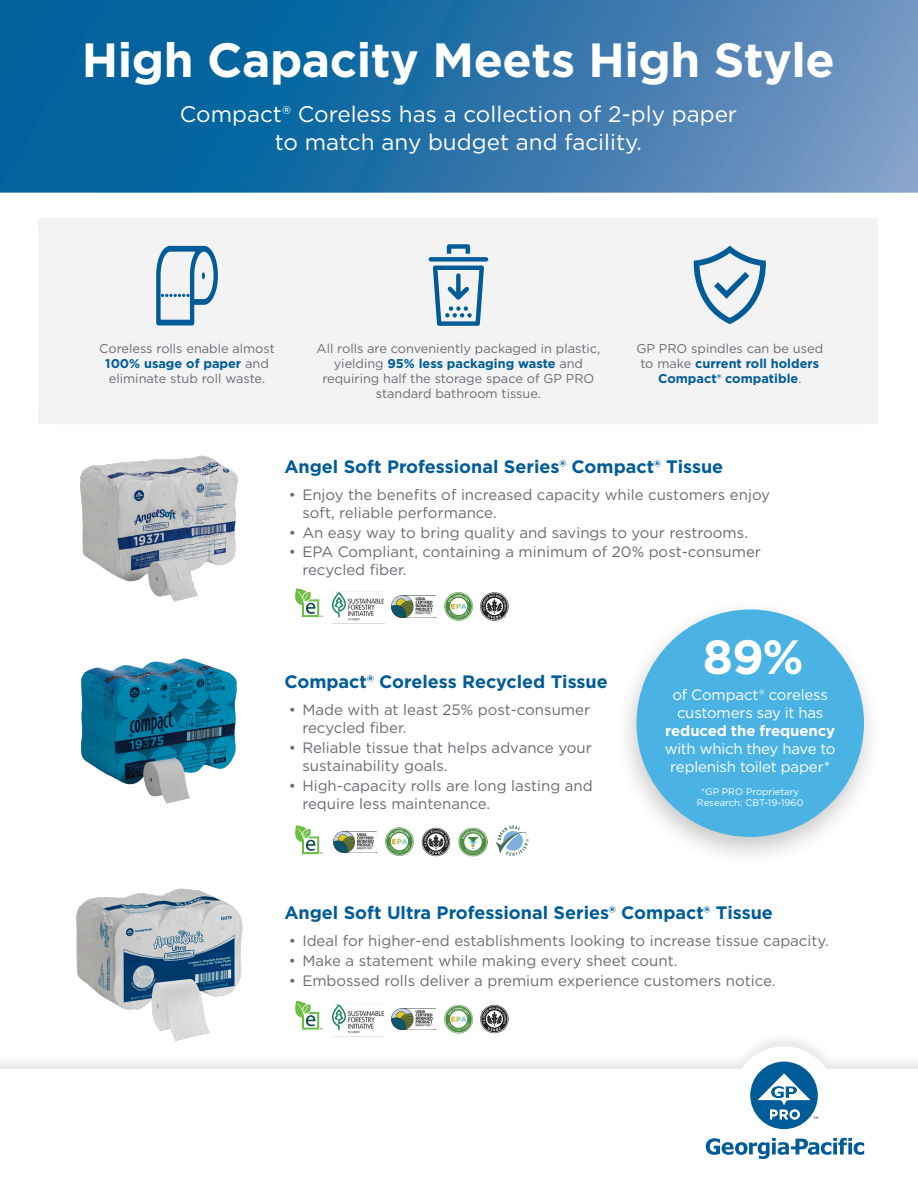
<style>
.page{position:relative;width:918px;height:1188px;background:#fff}
.page>*{position:absolute;margin:0;border:0;box-sizing:border-box;transform-origin:0 0}
.t1{font:700 48px "Gotham";letter-spacing:-.01em;color:#fff}
.t2{font:22.5px "Gotham";color:#fff}
.t3{font:700 18px "Gotham";color:#005c98}
.t4{font:15px/18px "Gotham";color:#696b73}
.t5{font:15px/18px "Gotham";letter-spacing:-.015em;color:#fff;text-align:center}
.t6{font:12.75px/15.3px "Gotham";color:#696b73;text-align:center}
.t7{font:700 12.75px "Gotham";color:#005c98}
.t8{font:9.45px/11.4px "Gotham";color:#fff;text-align:center}
.s1{font-weight:400;color:#696b73}
.s2{font-weight:700;color:#005c98}
.s3{font-weight:700}
</style>
<div class="page">
<svg style="left:0;top:0;width:918px;height:193px;background:#2e75aa"></svg>
<div style="left:39px;top:219px;width:839px;height:205px;background:#f3f3f4"></div>
<svg style="left:156px;top:246px;width:62px;height:80px"></svg>
<div style="left:429px;top:257px;width:59px;height:5px;background:#005c98;border-radius:2px"></div>
<svg style="left:447px;top:244px;width:23px;height:10px"></svg>
<svg style="left:433px;top:266px;width:51px;height:60px"></svg>
<svg style="left:693px;top:246px;width:73px;height:78px"></svg>
<img style="left:80px;top:455px;width:158px;height:147px">
<img style="left:76px;top:888px;width:167px;height:143px">
<svg style="left:295px;top:588px;width:28px;height:29px"></svg>
<img style="left:392px;top:596px;width:41px;height:21px">
<svg style="left:480px;top:592px;width:29px;height:29px"></svg>
<img style="left:332px;top:591px;width:53px;height:33px">
<svg style="left:295px;top:1001px;width:28px;height:29px"></svg>
<img style="left:392px;top:1008px;width:43px;height:22px">
<svg style="left:480px;top:1005px;width:29px;height:26px"></svg>
<img style="left:332px;top:1004px;width:52px;height:27px">
<img style="left:81px;top:658px;width:156px;height:146px">
<div style="left:614px;top:598px;width:269px;height:269px;background:#231f20;opacity:.25"></div>
<div style="left:636px;top:609px;width:228px;height:228px;background:#4ab3e4;border-radius:50%"></div>
<svg style="left:295px;top:825px;width:28px;height:29px"></svg>
<img style="left:333px;top:831px;width:44px;height:22px">
<svg style="left:422px;top:828px;width:28px;height:28px"></svg>
<img style="left:458px;top:827px;width:29px;height:30px">
<svg style="left:495px;top:826px;width:34px;height:30px"></svg>
<svg style="left:385px;top:827px;width:29px;height:29px"></svg>
<svg style="left:444px;top:592px;width:29px;height:29px"></svg>
<svg style="left:444px;top:1005px;width:29px;height:26px"></svg>
<div style="left:0;top:1031px;width:918px;height:157px;background:#231f20;opacity:.1"></div>
<div style="left:0;top:1069px;width:918px;height:119px;background:#fff"></div>
<div style="left:733px;top:1046px;width:102px;height:103px;background:#fff;border-radius:50%"></div>
<svg style="left:750px;top:1062px;width:68px;height:67px"></svg>
<svg style="left:706px;top:1138px;width:158px;height:21px"></svg>
<p class="t1" style="left:82px;top:28px;width:755px">High Capacity Meets High Style</p>
<p class="t2" style="left:180px;top:99px;width:559px">Compact® Coreless has a collection of 2-ply paper</p>
<p class="t2" style="left:275px;top:128px;width:369px">to match any budget and facility.</p>
<p class="t6" style="left:99px;top:340px;width:177px">Coreless rolls enable almost</p>
<p class="t7" style="left:105px;top:355px;width:165px">100% usage of paper <span class="s1">and</span></p>
<p class="t6" style="left:109px;top:371px;width:158px">eliminate stub roll waste.</p>
<p class="t6" style="left:317px;top:340px;width:285px">All rolls are conveniently packaged in plastic, yielding <span class="s2">95% less packaging waste</span> and requiring half the storage space of GP PRO standard bathroom tissue.</p>
<p class="t6" style="left:636px;top:340px;width:188px">GP PRO spindles can be used</p>
<p class="t7" style="left:640px;top:355px;width:180px"><span class="s1">to make</span> current roll holders</p>
<p class="t7" style="left:658px;top:370px;width:145px">Compact® compatible<span class="s1">.</span></p>
<p class="t3" style="left:284px;top:455px;width:441px">Angel Soft Professional Series® Compact® Tissue</p>
<p class="t4" style="left:302px;top:485px;width:469px;text-indent:-14px">• Enjoy the benefits of increased capacity while customers enjoy soft, reliable performance.</p>
<p class="t4" style="left:289px;top:523px;width:461px">• An easy way to bring quality and savings to your restrooms.</p>
<p class="t4" style="left:302px;top:543px;width:460px;text-indent:-14px">• EPA Compliant, containing a minimum of 20% post-consumer recycled fiber.</p>
<p class="t3" style="left:284px;top:670px;width:325px">Compact® Coreless Recycled Tissue</p>
<p class="t4" style="left:302px;top:700px;width:289px;text-indent:-14px">• Made with at least 25% post-consumer recycled fiber.</p>
<p class="t4" style="left:302px;top:738px;width:291px;text-indent:-14px">• Reliable tissue that helps advance your sustainability goals.</p>
<p class="t4" style="left:302px;top:776px;width:292px;text-indent:-14px">• High-capacity rolls are long lasting and require less maintenance.</p>
<p class="t1" style="left:703px;top:625px;width:102px">89%</p>
<p class="t5" style="left:665px;top:685px;width:172px">of Compact® coreless customers say it has <span class="s3">reduced the frequency </span>with which they have to replenish toilet paper*</p>
<p class="t8" style="left:697px;top:785px;width:108px">*GP PRO Proprietary<br>Research: CBT-19-1960</p>
<p class="t3" style="left:284px;top:901px;width:490px">Angel Soft Ultra Professional Series® Compact® Tissue</p>
<p class="t4" style="left:289px;top:931px;width:541px">• Ideal for higher-end establishments looking to increase tissue capacity.</p>
<p class="t4" style="left:289px;top:951px;width:390px">• Make a statement while making every sheet count.</p>
<p class="t4" style="left:289px;top:971px;width:488px">• Embossed rolls deliver a premium experience customers notice.</p>
</div>
